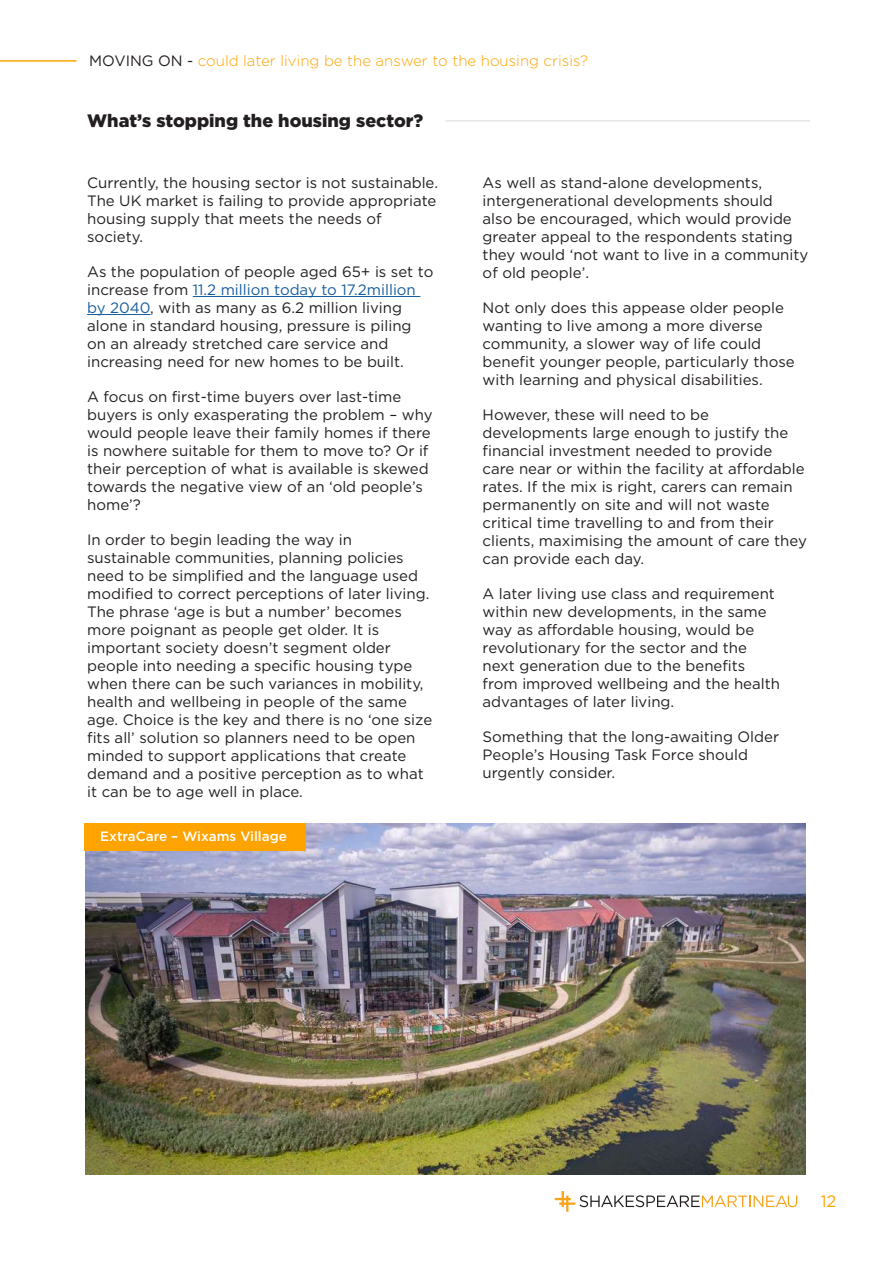
<style>
.page{position:relative;width:893px;height:1263px;background:#fff}
.page>*{position:absolute;margin:0;border:0;box-sizing:border-box;transform-origin:0 0}
.t1{font:900 18px "Gotham";color:#231f20}
.t2{font:16.5px "Gotham";color:#ffa300}
.t3{font:15px/18px "Gotham";color:#231f20}
.t4{font:300 15px "Gotham";color:#ffa300}
.t5{font:500 13.5px "Gotham";color:#fff}
.s1{font-weight:400;color:#231f20}
.s2{color:#175d9e}
</style>
<div class="page">
<svg style="left:555px;top:1191px;width:242px;height:20px"></svg>
<hr style="left:0;top:60px;width:77px;height:2px;background:#ffa300">
<hr style="left:446px;top:120px;width:364px;height:2px;background:#e6e6e6">
<hr style="left:193px;top:296px;width:227px;height:1px;background:#175d9e">
<hr style="left:87px;top:314px;width:63px;height:1px;background:#175d9e">
<img style="left:85px;top:824px;width:721px;height:351px">
<div style="left:85px;top:823px;width:221px;height:27px;background:#ffa300"></div>
<p class="t4" style="left:89px;top:53px;width:500px"><span class="s1">MOVING ON -</span> could later living be the answer to the housing crisis?</p>
<p class="t1" style="left:87px;top:110px;width:338px">What’s stopping the housing sector?</p>
<p class="t3" style="left:87px;top:173px;width:352px">Currently, the housing sector is not sustainable.<br>The UK market is failing to provide appropriate housing supply that meets the needs of society.</p>
<p class="t3" style="left:87px;top:262px;width:348px">As the population of people aged 65+ is set to increase from <span class="s2">11.2 million today to 17.2million by 2040</span>, with as many as 6.2 million living alone in standard housing, pressure is piling on an already stretched care service and increasing need for new homes to be built.</p>
<p class="t3" style="left:87px;top:387px;width:347px">A focus on first-time buyers over last-time buyers is only exasperating the problem – why would people leave their family homes if there is nowhere suitable for them to move to? Or if their perception of what is available is skewed towards the negative view of an ‘old people’s home’?</p>
<p class="t3" style="left:87px;top:530px;width:347px">In order to begin leading the way in sustainable communities, planning policies need to be simplified and the language used modified to correct perceptions of later living.<br>The phrase ‘age is but a number’ becomes more poignant as people get older. It is important society doesn’t segment older people into needing a specific housing type when there can be such variances in mobility, health and wellbeing in people of the same age. Choice is the key and there is no ‘one size fits all’ solution so planners need to be open minded to support applications that create demand and a positive perception as to what it can be to age well in place.</p>
<p class="t5" style="left:100px;top:827px;width:188px">ExtraCare – Wixams Village</p>
<p class="t3" style="left:483px;top:173px;width:327px">As well as stand-alone developments, intergenerational developments should<br>also be encouraged, which would provide greater appeal to the respondents stating they would ‘not want to live in a community of old people’.</p>
<p class="t3" style="left:483px;top:298px;width:314px">Not only does this appease older people wanting to live among a more diverse community, a slower way of life could benefit younger people, particularly those with learning and physical disabilities.</p>
<p class="t3" style="left:483px;top:405px;width:326px">However, these will need to be developments large enough to justify the financial investment needed to provide care near or within the facility at affordable rates. If the mix is right, carers can remain permanently on site and will not waste critical time travelling to and from their clients, maximising the amount of care they can provide each day.</p>
<p class="t3" style="left:483px;top:584px;width:299px">A later living use class and requirement within new developments, in the same way as affordable housing, would be revolutionary for the sector and the next generation due to the benefits from improved wellbeing and the health advantages of later living.</p>
<p class="t3" style="left:483px;top:727px;width:298px">Something that the long-awaiting Older<br>People’s Housing Task Force should urgently consider.</p>
<p class="t2" style="left:821px;top:1192px;width:17px">12</p>
</div>
